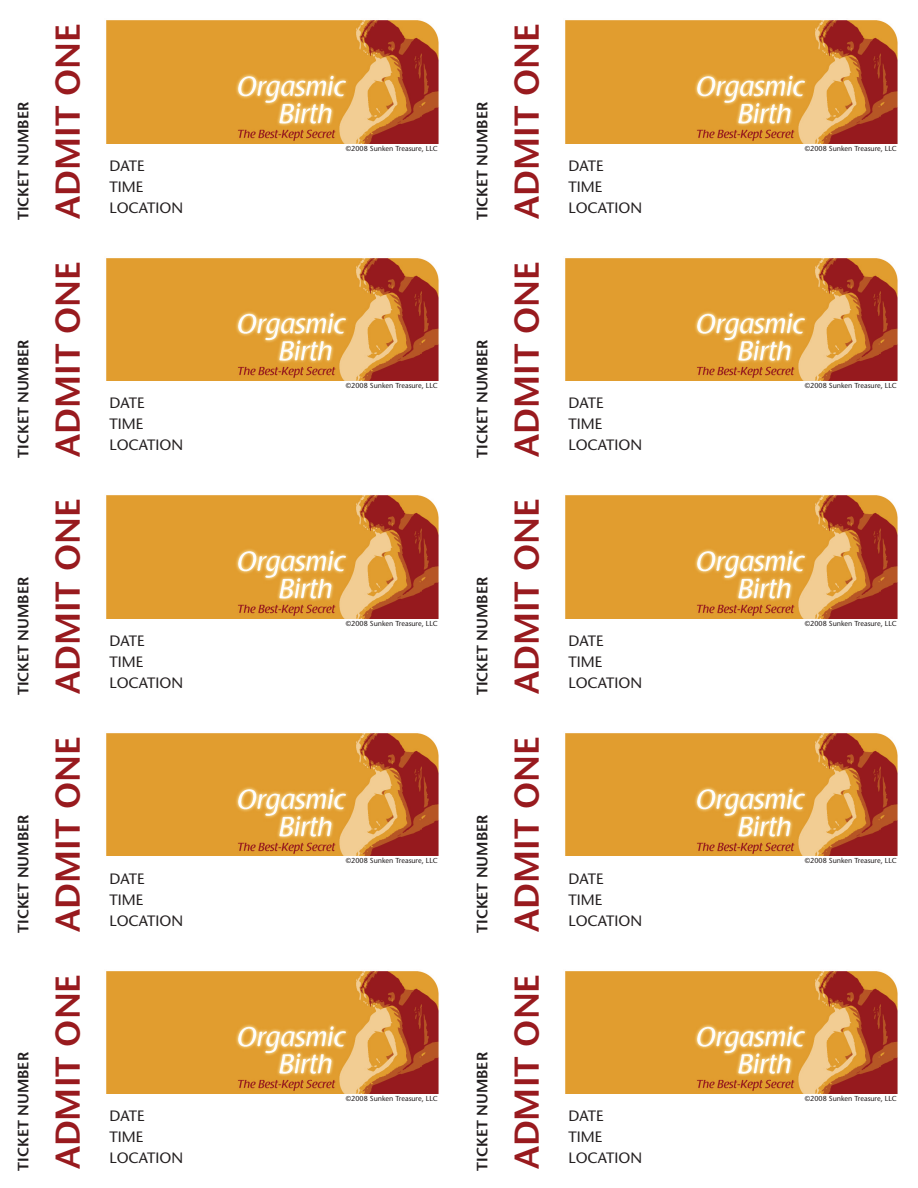
<style>
.page{position:relative;width:918px;height:1188px;background:#fff}
.page>*{position:absolute;margin:0;border:0;box-sizing:border-box;transform-origin:0 0}
.t1{font:600 34.5px "Stone Sans";color:#981a1e}
.t2{font:15px/21px "Stone Sans";color:#231f20}
.t3{font:600 15px "Stone Sans";color:#231f20}
.t4{font:7.2px "Stone Sans";color:#231f20}
</style>
<div class="page">
<img style="left:106px;top:20px;width:333px;height:123px">
<img style="left:565px;top:20px;width:333px;height:123px">
<img style="left:106px;top:258px;width:333px;height:123px">
<img style="left:565px;top:258px;width:333px;height:123px">
<img style="left:106px;top:495px;width:333px;height:123px">
<img style="left:565px;top:495px;width:333px;height:123px">
<img style="left:106px;top:733px;width:333px;height:123px">
<img style="left:565px;top:733px;width:333px;height:123px">
<img style="left:106px;top:971px;width:333px;height:122px">
<img style="left:565px;top:971px;width:333px;height:122px">
<h2 class="t3" style="left:18px;top:220px;width:120px;rotate:-90deg">TICKET NUMBER</h2>
<h2 class="t3" style="left:18px;top:458px;width:120px;rotate:-90deg">TICKET NUMBER</h2>
<h2 class="t3" style="left:18px;top:695px;width:120px;rotate:-90deg">TICKET NUMBER</h2>
<h2 class="t3" style="left:18px;top:933px;width:120px;rotate:-90deg">TICKET NUMBER</h2>
<h2 class="t3" style="left:18px;top:1171px;width:120px;rotate:-90deg">TICKET NUMBER</h2>
<h1 class="t1" style="left:54px;top:219px;width:197px;rotate:-90deg">ADMIT ONE</h1>
<h1 class="t1" style="left:54px;top:457px;width:197px;rotate:-90deg">ADMIT ONE</h1>
<h1 class="t1" style="left:54px;top:694px;width:197px;rotate:-90deg">ADMIT ONE</h1>
<h1 class="t1" style="left:54px;top:932px;width:197px;rotate:-90deg">ADMIT ONE</h1>
<h1 class="t1" style="left:54px;top:1169px;width:197px;rotate:-90deg">ADMIT ONE</h1>
<h2 class="t2" style="left:110px;top:157px;width:75px">DATE<br>TIME<br>LOCATION</h2>
<h2 class="t2" style="left:110px;top:394px;width:75px">DATE<br>TIME<br>LOCATION</h2>
<h2 class="t2" style="left:110px;top:632px;width:75px">DATE<br>TIME<br>LOCATION</h2>
<h2 class="t2" style="left:110px;top:870px;width:75px">DATE<br>TIME<br>LOCATION</h2>
<h2 class="t2" style="left:110px;top:1107px;width:75px">DATE<br>TIME<br>LOCATION</h2>
<h1 class="t1" style="left:513px;top:219px;width:197px;rotate:-90deg">ADMIT ONE</h1>
<h2 class="t3" style="left:477px;top:220px;width:120px;rotate:-90deg">TICKET NUMBER</h2>
<p class="t4" style="left:346px;top:145px;width:94px">©2008 Sunken Treasure, LLC</p>
<p class="t4" style="left:805px;top:145px;width:94px">©2008 Sunken Treasure, LLC</p>
<h2 class="t2" style="left:568px;top:157px;width:75px">DATE<br>TIME<br>LOCATION</h2>
<h1 class="t1" style="left:513px;top:457px;width:197px;rotate:-90deg">ADMIT ONE</h1>
<h2 class="t3" style="left:477px;top:458px;width:120px;rotate:-90deg">TICKET NUMBER</h2>
<p class="t4" style="left:346px;top:383px;width:94px">©2008 Sunken Treasure, LLC</p>
<p class="t4" style="left:805px;top:383px;width:94px">©2008 Sunken Treasure, LLC</p>
<h2 class="t2" style="left:568px;top:394px;width:75px">DATE<br>TIME<br>LOCATION</h2>
<h1 class="t1" style="left:513px;top:694px;width:197px;rotate:-90deg">ADMIT ONE</h1>
<h2 class="t3" style="left:477px;top:695px;width:120px;rotate:-90deg">TICKET NUMBER</h2>
<p class="t4" style="left:346px;top:620px;width:94px">©2008 Sunken Treasure, LLC</p>
<p class="t4" style="left:805px;top:620px;width:94px">©2008 Sunken Treasure, LLC</p>
<h2 class="t2" style="left:568px;top:632px;width:75px">DATE<br>TIME<br>LOCATION</h2>
<h1 class="t1" style="left:513px;top:932px;width:197px;rotate:-90deg">ADMIT ONE</h1>
<h2 class="t3" style="left:477px;top:933px;width:120px;rotate:-90deg">TICKET NUMBER</h2>
<p class="t4" style="left:346px;top:858px;width:94px">©2008 Sunken Treasure, LLC</p>
<p class="t4" style="left:805px;top:858px;width:94px">©2008 Sunken Treasure, LLC</p>
<h2 class="t2" style="left:568px;top:870px;width:75px">DATE<br>TIME<br>LOCATION</h2>
<h1 class="t1" style="left:513px;top:1169px;width:197px;rotate:-90deg">ADMIT ONE</h1>
<h2 class="t3" style="left:477px;top:1171px;width:120px;rotate:-90deg">TICKET NUMBER</h2>
<p class="t4" style="left:346px;top:1096px;width:94px">©2008 Sunken Treasure, LLC</p>
<p class="t4" style="left:805px;top:1096px;width:94px">©2008 Sunken Treasure, LLC</p>
<h2 class="t2" style="left:568px;top:1107px;width:75px">DATE<br>TIME<br>LOCATION</h2>
</div>
